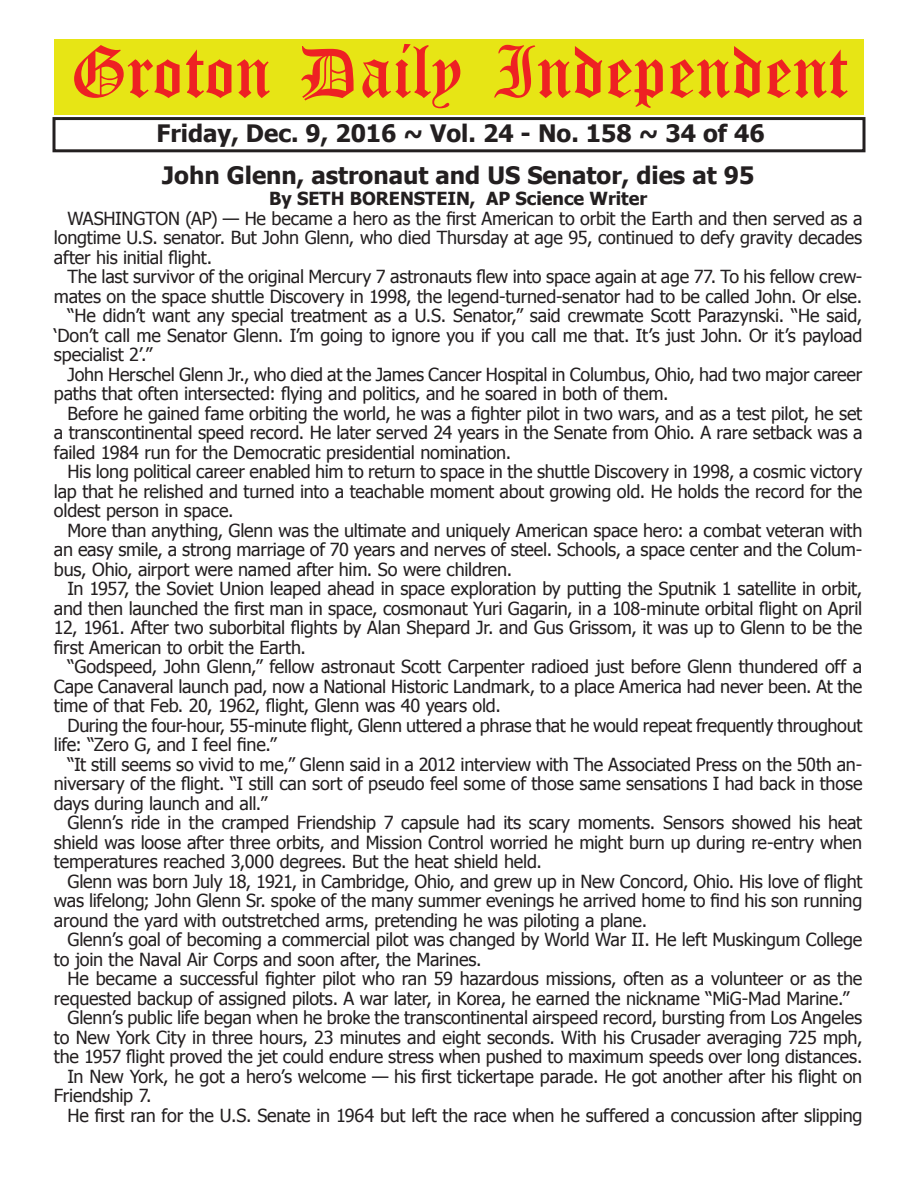
<style>
.page{position:relative;width:918px;height:1188px;background:#fff}
.page>*{position:absolute;margin:0;border:0;box-sizing:border-box;transform-origin:0 0}
.t1{font:54px "Old English Five";color:#ee2123}
.t2{font:700 24px/41.8px "Tahoma";color:#231f20}
.t3{font:18px/19.5px "Tahoma";letter-spacing:-.01em;color:#231f20;text-align:justify}
.t4{font:700 18px "Tahoma";color:#231f20}
</style>
<div class="page">
<div style="left:52px;top:117px;width:814px;height:35px;border:3px solid #231f20"></div>
<div style="left:54px;top:40px;width:810px;height:75px;background:#e7e515"></div>
<h1 class="t1" style="left:70px;top:47px;width:779px">Groton Daily Independent</h1>
<h2 class="t2" style="left:157px;top:111px;width:610px">Friday, Dec. 9, 2016 ~ Vol. 24 - No. 158 ~ 34 of 46<br>John Glenn, astronaut and US Senator, dies at 95</h2>
<p class="t4" style="left:269px;top:186px;width:380px">By SETH BORENSTEIN, AP Science Writer</p>
<p class="t3" style="left:54px;top:208px;width:810px;text-indent:14px">WASHINGTON (AP) — He became a hero as the first American to orbit the Earth and then served as a longtime U.S. senator. But John Glenn, who died Thursday at age 95, continued to defy gravity decades after his initial flight.</p>
<p class="t3" style="left:67px;top:266px;width:796px">The last survivor of the original Mercury 7 astronauts flew into space again at age 77. To his fellow crew-</p>
<p class="t3" style="left:54px;top:286px;width:810px">mates on the space shuttle Discovery in 1998, the legend-turned-senator had to be called John. Or else.</p>
<p class="t3" style="left:67px;top:305px;width:796px">“He didn’t want any special treatment as a U.S. Senator,” said crewmate Scott Parazynski. “He said,</p>
<p class="t3" style="left:54px;top:325px;width:810px">‘Don’t call me Senator Glenn. I’m going to ignore you if you call me that. It’s just John. Or it’s payload</p>
<p class="t3" style="left:54px;top:344px;width:100px">specialist 2’.”</p>
<p class="t3" style="left:67px;top:364px;width:796px">John Herschel Glenn Jr., who died at the James Cancer Hospital in Columbus, Ohio, had two major career</p>
<p class="t3" style="left:54px;top:383px;width:616px">paths that often intersected: flying and politics, and he soared in both of them.</p>
<p class="t3" style="left:67px;top:403px;width:796px">Before he gained fame orbiting the world, he was a fighter pilot in two wars, and as a test pilot, he set</p>
<p class="t3" style="left:54px;top:422px;width:810px">a transcontinental speed record. He later served 24 years in the Senate from Ohio. A rare setback was a</p>
<p class="t3" style="left:54px;top:442px;width:459px">failed 1984 run for the Democratic presidential nomination.</p>
<p class="t3" style="left:67px;top:461px;width:796px">His long political career enabled him to return to space in the shuttle Discovery in 1998, a cosmic victory</p>
<p class="t3" style="left:54px;top:481px;width:810px">lap that he relished and turned into a teachable moment about growing old. He holds the record for the</p>
<p class="t3" style="left:54px;top:500px;width:181px">oldest person in space.</p>
<p class="t3" style="left:67px;top:520px;width:796px">More than anything, Glenn was the ultimate and uniquely American space hero: a combat veteran with</p>
<p class="t3" style="left:54px;top:539px;width:810px">an easy smile, a strong marriage of 70 years and nerves of steel. Schools, a space center and the Colum-</p>
<p class="t3" style="left:54px;top:559px;width:460px">bus, Ohio, airport were named after him. So were children.</p>
<p class="t3" style="left:67px;top:578px;width:796px">In 1957, the Soviet Union leaped ahead in space exploration by putting the Sputnik 1 satellite in orbit,</p>
<p class="t3" style="left:54px;top:598px;width:810px">and then launched the first man in space, cosmonaut Yuri Gagarin, in a 108-minute orbital flight on April</p>
<p class="t3" style="left:54px;top:617px;width:810px">12, 1961. After two suborbital flights by Alan Shepard Jr. and Gus Grissom, it was up to Glenn to be the</p>
<p class="t3" style="left:54px;top:637px;width:253px">first American to orbit the Earth.</p>
<p class="t3" style="left:67px;top:656px;width:796px">“Godspeed, John Glenn,” fellow astronaut Scott Carpenter radioed just before Glenn thundered off a</p>
<p class="t3" style="left:54px;top:676px;width:810px">Cape Canaveral launch pad, now a National Historic Landmark, to a place America had never been. At the</p>
<p class="t3" style="left:54px;top:695px;width:448px">time of that Feb. 20, 1962, flight, Glenn was 40 years old.</p>
<p class="t3" style="left:67px;top:715px;width:796px">During the four-hour, 55-minute flight, Glenn uttered a phrase that he would repeat frequently throughout</p>
<p class="t3" style="left:54px;top:734px;width:224px">life: “Zero G, and I feel fine.”</p>
<p class="t3" style="left:67px;top:754px;width:796px">“It still seems so vivid to me,” Glenn said in a 2012 interview with The Associated Press on the 50th an-</p>
<p class="t3" style="left:54px;top:773px;width:810px">niversary of the flight. “I still can sort of pseudo feel some of those same sensations I had back in those</p>
<p class="t3" style="left:54px;top:793px;width:215px">days during launch and all.”</p>
<p class="t3" style="left:67px;top:812px;width:796px">Glenn’s ride in the cramped Friendship 7 capsule had its scary moments. Sensors showed his heat</p>
<p class="t3" style="left:54px;top:832px;width:810px">shield was loose after three orbits, and Mission Control worried he might burn up during re-entry when</p>
<p class="t3" style="left:54px;top:851px;width:489px">temperatures reached 3,000 degrees. But the heat shield held.</p>
<p class="t3" style="left:67px;top:871px;width:796px">Glenn was born July 18, 1921, in Cambridge, Ohio, and grew up in New Concord, Ohio. His love of flight</p>
<p class="t3" style="left:54px;top:890px;width:810px">was lifelong; John Glenn Sr. spoke of the many summer evenings he arrived home to find his son running</p>
<p class="t3" style="left:54px;top:910px;width:595px">around the yard with outstretched arms, pretending he was piloting a plane.</p>
<p class="t3" style="left:67px;top:929px;width:796px">Glenn’s goal of becoming a commercial pilot was changed by World War II. He left Muskingum College</p>
<p class="t3" style="left:54px;top:949px;width:429px">to join the Naval Air Corps and soon after, the Marines.</p>
<p class="t3" style="left:67px;top:968px;width:796px">He became a successful fighter pilot who ran 59 hazardous missions, often as a volunteer or as the</p>
<p class="t3" style="left:54px;top:988px;width:797px">requested backup of assigned pilots. A war later, in Korea, he earned the nickname “MiG-Mad Marine.”</p>
<p class="t3" style="left:67px;top:1007px;width:796px">Glenn’s public life began when he broke the transcontinental airspeed record, bursting from Los Angeles</p>
<p class="t3" style="left:54px;top:1027px;width:810px">to New York City in three hours, 23 minutes and eight seconds. With his Crusader averaging 725 mph,</p>
<p class="t3" style="left:54px;top:1046px;width:810px">the 1957 flight proved the jet could endure stress when pushed to maximum speeds over long distances.</p>
<p class="t3" style="left:67px;top:1066px;width:796px">In New York, he got a hero’s welcome — his first tickertape parade. He got another after his flight on</p>
<p class="t3" style="left:54px;top:1085px;width:99px">Friendship 7.</p>
<p class="t3" style="left:67px;top:1105px;width:796px">He first ran for the U.S. Senate in 1964 but left the race when he suffered a concussion after slipping</p>
</div>
